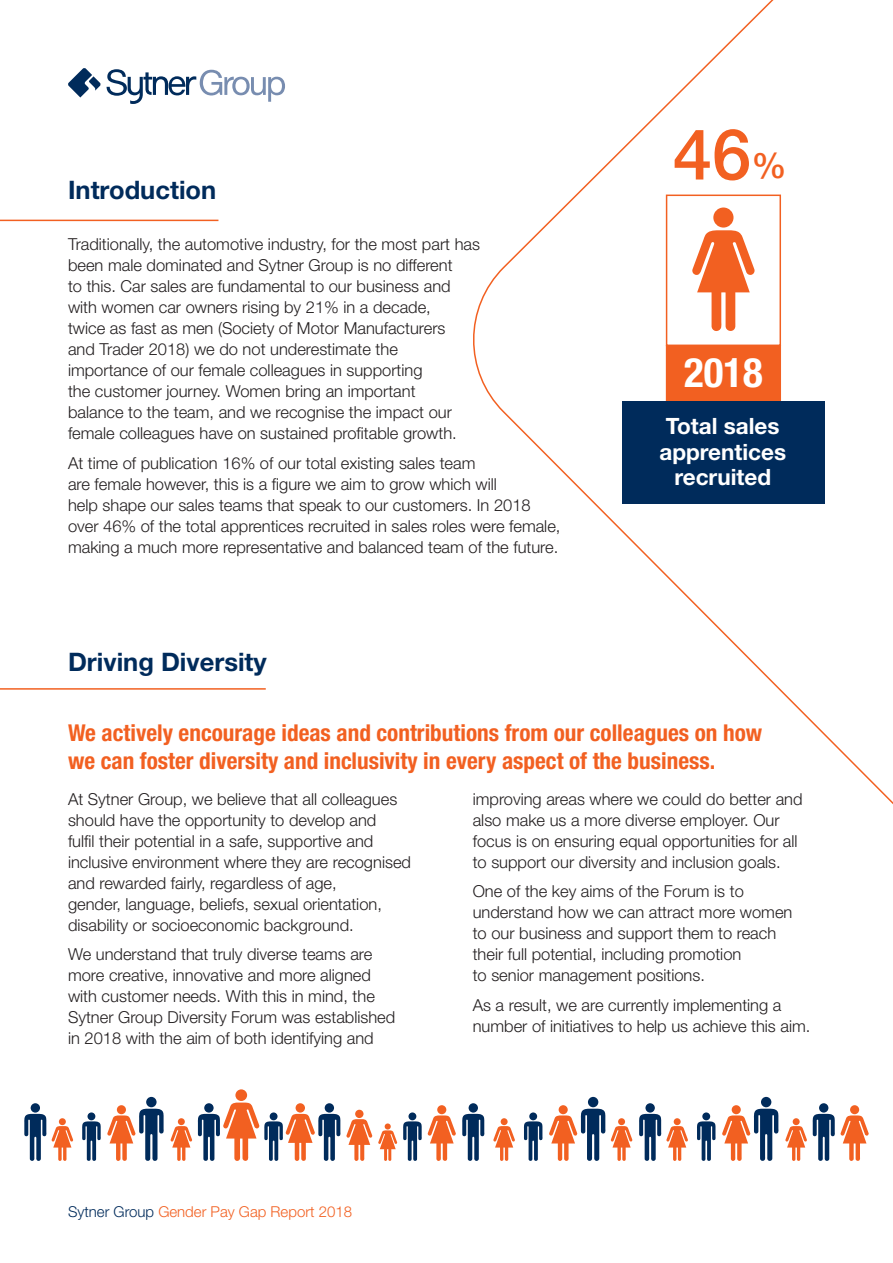
<style>
.page{position:relative;width:893px;height:1263px;background:#fff}
.page>*{position:absolute;margin:0;border:0;box-sizing:border-box;transform-origin:0 0}
.t1{font:500 70.5px "Helvetica Neue";color:#f26021}
.t2{font:700 condensed 40.8px "Helvetica Neue";color:#fff}
.t3{font:700 25.5px "Helvetica Neue";color:#002b5b}
.t4{font:700 condensed 23.25px/27.9px "Helvetica Neue";color:#f26021}
.t5{font:700 22.5px/25.5px "Helvetica Neue";color:#fff;text-align:center}
.t6{font:300 16.5px/21px "Helvetica Neue";color:#231f20}
.t7{font:300 15px "Helvetica Neue";color:#f26021}
.s1{font-size:35.25px}
.s2{color:#002b5b}
</style>
<div class="page">
<svg style="left:68px;top:68px;width:33px;height:30px"></svg>
<svg style="left:107px;top:69px;width:178px;height:35px"></svg>
<hr style="left:0;top:220px;width:218px;height:1px;background:#f26021">
<hr style="left:0;top:688px;width:266px;height:2px;background:#f26021">
<svg style="left:473px;top:0;width:420px;height:804px"></svg>
<div style="left:667px;top:346px;width:113px;height:56px;background:#f26021"></div>
<div style="left:666px;top:345px;width:115px;height:57px;border:2px solid #f26021"></div>
<div style="left:622px;top:402px;width:203px;height:102px;background:#002b5b"></div>
<svg style="left:692px;top:207px;width:63px;height:126px"></svg>
<div style="left:666px;top:195px;width:115px;height:151px;border:2px solid #f26021"></div>
<svg style="left:378px;top:1123px;width:19px;height:38px"></svg>
<svg style="left:170px;top:1118px;width:22px;height:43px"></svg>
<svg style="left:24px;top:1103px;width:49px;height:58px"></svg>
<svg style="left:82px;top:1112px;width:19px;height:49px"></svg>
<svg style="left:403px;top:1105px;width:53px;height:56px"></svg>
<svg style="left:107px;top:1097px;width:57px;height:64px"></svg>
<svg style="left:198px;top:1089px;width:174px;height:72px"></svg>
<svg style="left:493px;top:1118px;width:22px;height:43px"></svg>
<svg style="left:462px;top:1103px;width:22px;height:58px"></svg>
<svg style="left:524px;top:1112px;width:19px;height:49px"></svg>
<svg style="left:549px;top:1097px;width:84px;height:64px"></svg>
<svg style="left:639px;top:1103px;width:49px;height:58px"></svg>
<svg style="left:697px;top:1112px;width:19px;height:49px"></svg>
<svg style="left:722px;top:1097px;width:57px;height:64px"></svg>
<svg style="left:785px;top:1103px;width:84px;height:58px"></svg>
<p class="t3" style="left:68px;top:175px;width:150px">Introduction</p>
<p class="t6" style="left:68px;top:233px;width:413px">Traditionally, the automotive industry, for the most part has been male dominated and Sytner Group is no different<br>to this. Car sales are fundamental to our business and with women car owners rising by 21% in a decade,<br>twice as fast as men (Society of Motor Manufacturers<br>and Trader 2018) we do not underestimate the importance of our female colleagues in supporting<br>the customer journey. Women bring an important<br>balance to the team, and we recognise the impact our female colleagues have on sustained profitable growth.</p>
<p class="t6" style="left:68px;top:452px;width:494px">At time of publication 16% of our total existing sales team<br>are female however, this is a figure we aim to grow which will<br>help shape our sales teams that speak to our customers. In 2018 over 46% of the total apprentices recruited in sales roles were female, making a much more representative and balanced team of the future.</p>
<p class="t3" style="left:68px;top:646px;width:200px">Driving Diversity</p>
<p class="t1" style="left:673px;top:112px;width:115px">46<span class="s1">%</span></p>
<p class="t2" style="left:684px;top:348px;width:80px">2018</p>
<p class="t5" style="left:659px;top:413px;width:128px">Total sales apprentices recruited</p>
<p class="t4" style="left:68px;top:719px;width:696px">We actively encourage ideas and contributions from our colleagues on how we can foster diversity and inclusivity in every aspect of the business.</p>
<p class="t6" style="left:68px;top:788px;width:344px">At Sytner Group, we believe that all colleagues should have the opportunity to develop and<br>fulfil their potential in a safe, supportive and inclusive environment where they are recognised and rewarded fairly, regardless of age,<br>gender, language, beliefs, sexual orientation, disability or socioeconomic background.</p>
<p class="t6" style="left:68px;top:944px;width:329px">We understand that truly diverse teams are more creative, innovative and more aligned with customer needs. With this in mind, the Sytner Group Diversity Forum was established in 2018 with the aim of both identifying and</p>
<p class="t6" style="left:473px;top:788px;width:331px">improving areas where we could do better and also make us a more diverse employer. Our focus is on ensuring equal opportunities for all to support our diversity and inclusion goals.</p>
<p class="t6" style="left:473px;top:881px;width:321px">One of the key aims of the Forum is to understand how we can attract more women to our business and support them to reach their full potential, including promotion<br>to senior management positions.</p>
<p class="t6" style="left:473px;top:994px;width:339px">As a result, we are currently implementing a number of initiatives to help us achieve this aim.</p>
<p class="t7" style="left:68px;top:1202px;width:286px"><span class="s2">Sytner Group</span> Gender Pay Gap Report 2018</p>
</div>
